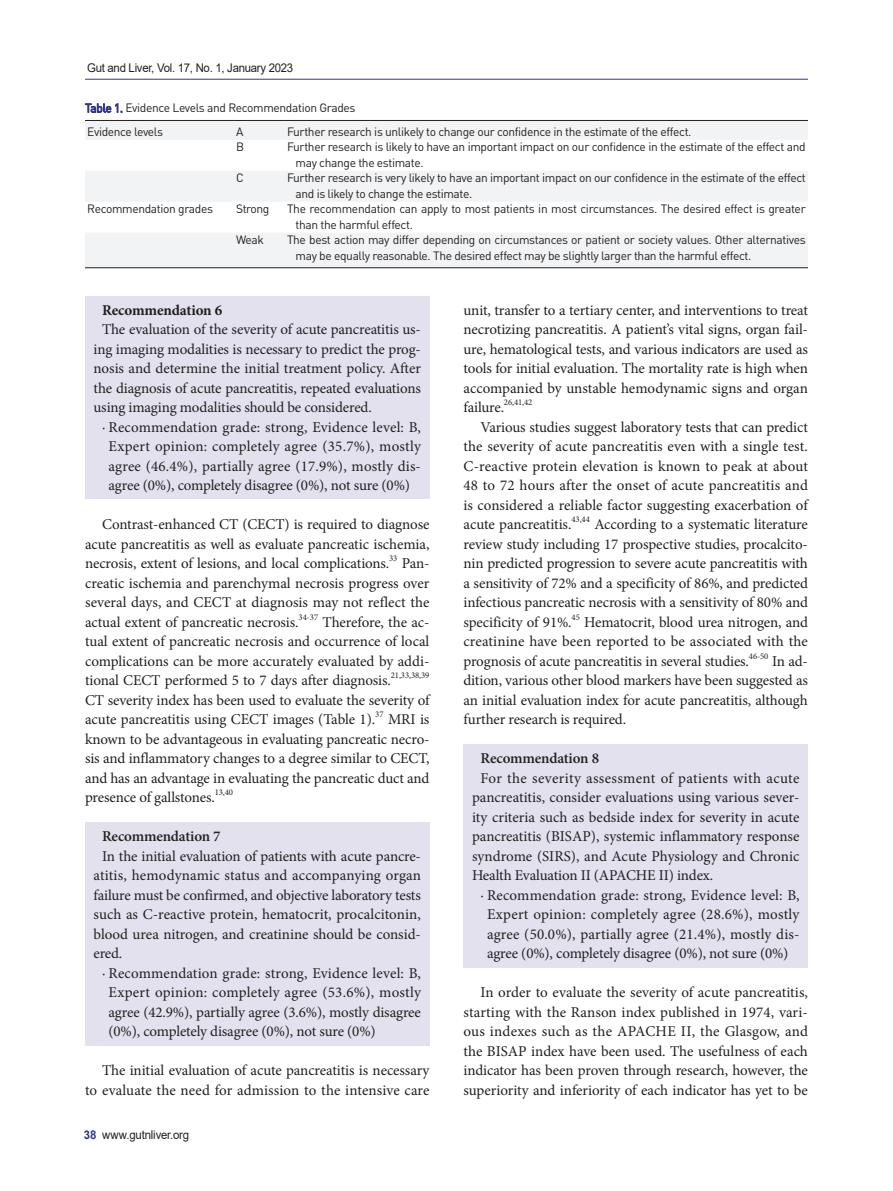
<style>
.page{position:relative;width:893px;height:1191px;background:#fff}
.page>*{position:absolute;margin:0;border:0;box-sizing:border-box;transform-origin:0 0}
.본문{font:15px/19.5px "Minion Pro";letter-spacing:-.01em;color:#231f20;text-align:justify}
.본문_박스{font:15px/19.5px "Minion Pro";color:#231f20;text-align:justify}
.본문_박스-2{font:600 15px "Minion Pro";letter-spacing:-.01em;color:#231f20}
.본문_박스-3{font:700 15px "Minion Pro";letter-spacing:-.01em;color:#231f20}
.표본문{font:12px/15.8px "DIN Pro";letter-spacing:-.03em;color:#231f20}
.t1{font:12px "Arial";letter-spacing:-.025em;color:#231f20;scale:.95 1}
.표제목{font:12px "DIN Pro";letter-spacing:-.03em;color:#231f20}
.본문-2{font:8.7px "Minion Pro";letter-spacing:-.01em;color:#231f20}
.s1{color:#343687}
.s2{font-weight:700;color:#343687}
</style>
<div class="page">
<hr style="left:85px;top:79px;width:723px;height:1px;background:#343687">
<div style="left:85px;top:296px;width:344px;height:27px;background:#e3e1ee"></div>
<div style="left:85px;top:315px;width:344px;height:106px;background:#e3e1ee"></div>
<div style="left:85px;top:413px;width:344px;height:86px;background:#e3e1ee"></div>
<div style="left:85px;top:822px;width:344px;height:28px;background:#e3e1ee"></div>
<div style="left:85px;top:842px;width:344px;height:125px;background:#e3e1ee"></div>
<div style="left:85px;top:959px;width:344px;height:86px;background:#e3e1ee"></div>
<div style="left:463px;top:744px;width:345px;height:28px;background:#e3e1ee"></div>
<div style="left:463px;top:764px;width:345px;height:125px;background:#e3e1ee"></div>
<div style="left:463px;top:881px;width:345px;height:86px;background:#e3e1ee"></div>
<svg style="left:85px;top:121px;width:723px;height:146px;fill:#f2f3f4"></svg>
<hr style="left:85px;top:120px;width:149px;height:1px;background:#231f20">
<hr style="left:234px;top:120px;width:51px;height:1px;background:#231f20">
<hr style="left:285px;top:120px;width:523px;height:1px;background:#231f20">
<hr style="left:85px;top:267px;width:149px;height:1px;background:#231f20">
<hr style="left:234px;top:267px;width:51px;height:1px;background:#231f20">
<hr style="left:285px;top:267px;width:523px;height:1px;background:#231f20">
<p class="t1" style="left:87px;top:60px;width:218px">Gut and Liver, Vol. 17, No. 1, January 2023</p>
<p class="표제목" style="left:85px;top:100px;width:272px"><span class="s1">Table 1.</span> Evidence Levels and Recommendation Grades</p>
<p class="표본문" style="left:87px;top:123px;width:77px">Evidence levels</p>
<p class="표본문" style="left:236px;top:123px;width:9px">A</p>
<p class="표본문" style="left:287px;top:123px;width:406px">Further research is unlikely to change our confidence in the estimate of the effect.</p>
<p class="표본문" style="left:236px;top:138px;width:10px">B</p>
<p class="표본문" style="left:296px;top:138px;width:512px;text-indent:-9px">Further research is likely to have an important impact on our confidence in the estimate of the effect and may change the estimate.</p>
<p class="표본문" style="left:236px;top:169px;width:9px">C</p>
<p class="표본문" style="left:296px;top:169px;width:512px;text-indent:-9px">Further research is very likely to have an important impact on our confidence in the estimate of the effect and is likely to change the estimate.</p>
<p class="표본문" style="left:87px;top:200px;width:127px">Recommendation grades</p>
<p class="표본문" style="left:236px;top:200px;width:35px">Strong</p>
<p class="표본문" style="left:296px;top:200px;width:512px;text-indent:-9px">The recommendation can apply to most patients in most circumstances. The desired effect is greater than the harmful effect.</p>
<p class="표본문" style="left:236px;top:231px;width:29px">Weak</p>
<p class="표본문" style="left:296px;top:231px;width:512px;text-indent:-9px">The best action may differ depending on circumstances or patient or society values. Other alternatives may be equally reasonable. The desired effect may be slightly larger than the harmful effect.</p>
<p class="본문_박스-3" style="left:102px;top:299px;width:122px">Recommendation 6</p>
<p class="본문_박스" style="left:94px;top:319px;width:329px;text-indent:9px">The evaluation of the severity of acute pancreatitis us&shy;ing imaging modalities is necessary to predict the prog&shy;nosis and determine the initial treatment policy. After the diagnosis of acute pancreatitis, repeated evaluations using imaging modalities should be considered.</p>
<p class="본문_박스" style="left:102px;top:417px;width:320px;text-align:center">· Recommendation grade: strong, Evidence level: B, Expert opinion: completely agree (35.7%), mostly agree (46.4%), partially agree (17.9%), mostly dis&shy;agree (0%), completely disagree (0%), not sure (0%)</p>
<p class="본문" style="left:85px;top:514px;width:346px;text-indent:17px">Contrast-enhanced CT (CECT) is required to diagnose acute pancreatitis as well as evaluate pancreatic ischemia, necrosis, extent of lesions, and local complications.</p>
<p class="본문-2" style="left:389px;top:552px;width:10px">33</p>
<p class="본문" style="left:85px;top:553px;width:346px;text-indent:317px">Pan&shy;creatic ischemia and parenchymal necrosis progress over several days, and CECT at diagnosis may not reflect the actual extent of pancreatic necrosis.</p>
<p class="본문-2" style="left:299px;top:611px;width:21px">34-37</p>
<p class="본문" style="left:85px;top:612px;width:346px;text-indent:238px">Therefore, the ac&shy;tual extent of pancreatic necrosis and occurrence of local complications can be more accurately evaluated by addi&shy;tional CECT performed 5 to 7 days after diagnosis.</p>
<p class="본문-2" style="left:391px;top:669px;width:40px">21,33,38,39</p>
<p class="본문" style="left:85px;top:690px;width:346px">CT severity index has been used to evaluate the severity of acute pancreatitis using CECT images (Table 1).</p>
<p class="본문-2" style="left:375px;top:708px;width:10px">37</p>
<p class="본문" style="left:85px;top:709px;width:346px;text-indent:303px">MRI is known to be advantageous in evaluating pancreatic necro&shy;sis and inflammatory changes to a degree similar to CECT, and has an advantage in evaluating the pancreatic duct and presence of gallstones.</p>
<p class="본문-2" style="left:215px;top:786px;width:20px">13,40</p>
<p class="본문_박스-2" style="left:102px;top:826px;width:120px">Recommendation 7</p>
<p class="본문_박스" style="left:94px;top:846px;width:329px;text-indent:9px">In the initial evaluation of patients with acute pancre&shy;atitis, hemodynamic status and accompanying organ failure must be confirmed, and objective laboratory tests such as C-reactive protein, hematocrit, procalcitonin, blood urea nitrogen, and creatinine should be consid&shy;ered.</p>
<p class="본문_박스" style="left:109px;top:963px;width:314px;text-indent:-6px">· Recommendation grade: strong, Evidence level: B, Expert opinion: completely agree (53.6%), mostly agree (42.9%), partially agree (3.6%), mostly disagree (0%), completely disagree (0%), not sure (0%)</p>
<p class="본문" style="left:85px;top:1060px;width:346px;text-align:right">The initial evaluation of acute pancreatitis is necessary<br>to evaluate the need for admission to the intensive care</p>
<p class="t1" style="left:84px;top:1126px;width:112px"><span class="s2">38</span> www.gutnliver.org</p>
<p class="본문" style="left:463px;top:300px;width:346px">unit, transfer to a tertiary center, and interventions to treat necrotizing pancreatitis. A patient’s vital signs, organ fail&shy;ure, hematological tests, and various indicators are used as tools for initial evaluation. The mortality rate is high when accompanied by unstable hemodynamic signs and organ failure.</p>
<p class="본문-2" style="left:504px;top:396px;width:30px">26,41,42</p>
<p class="본문" style="left:463px;top:417px;width:346px;text-indent:17px">Various studies suggest laboratory tests that can predict the severity of acute pancreatitis even with a single test.<br>C-reactive protein elevation is known to peak at about 48 to 72 hours after the onset of acute pancreatitis and is considered a reliable factor suggesting exacerbation of acute pancreatitis.</p>
<p class="본문-2" style="left:571px;top:513px;width:20px">43,44</p>
<p class="본문" style="left:463px;top:514px;width:346px;text-indent:131px">According to a systematic literature review study including 17 prospective studies, procalcito&shy;nin predicted progression to severe acute pancreatitis with a sensitivity of 72% and a specificity of 86%, and predicted infectious pancreatic necrosis with a sensitivity of 80% and specificity of 91%.</p>
<p class="본문-2" style="left:572px;top:611px;width:10px">45</p>
<p class="본문" style="left:463px;top:612px;width:346px;text-indent:121px">Hematocrit, blood urea nitrogen, and creatinine have been reported to be associated with the prognosis of acute pancreatitis in several studies.</p>
<p class="본문-2" style="left:749px;top:650px;width:21px">46-50</p>
<p class="본문" style="left:463px;top:651px;width:346px;text-indent:308px">In ad&shy;dition, various other blood markers have been suggested as an initial evaluation index for acute pancreatitis, although further research is required.</p>
<p class="본문_박스-2" style="left:480px;top:748px;width:120px">Recommendation 8</p>
<p class="본문_박스" style="left:472px;top:768px;width:329px;text-indent:9px">For the severity assessment of patients with acute pancreatitis, consider evaluations using various sever&shy;ity criteria such as bedside index for severity in acute pancreatitis (BISAP), systemic inflammatory response syndrome (SIRS), and Acute Physiology and Chronic Health Evaluation II (APACHE II) index.</p>
<p class="본문_박스" style="left:480px;top:885px;width:320px;text-align:center">· Recommendation grade: strong, Evidence level: B, Expert opinion: completely agree (28.6%), mostly agree (50.0%), partially agree (21.4%), mostly dis&shy;agree (0%), completely disagree (0%), not sure (0%)</p>
<p class="본문" style="left:463px;top:982px;width:346px;text-indent:17px">In order to evaluate the severity of acute pancreatitis, starting with the Ranson index published in 1974, vari&shy;ous indexes such as the APACHE II, the Glasgow, and the BISAP index have been used. The usefulness of each indicator has been proven through research, however, the superiority and inferiority of each indicator has yet to be</p>
</div>
